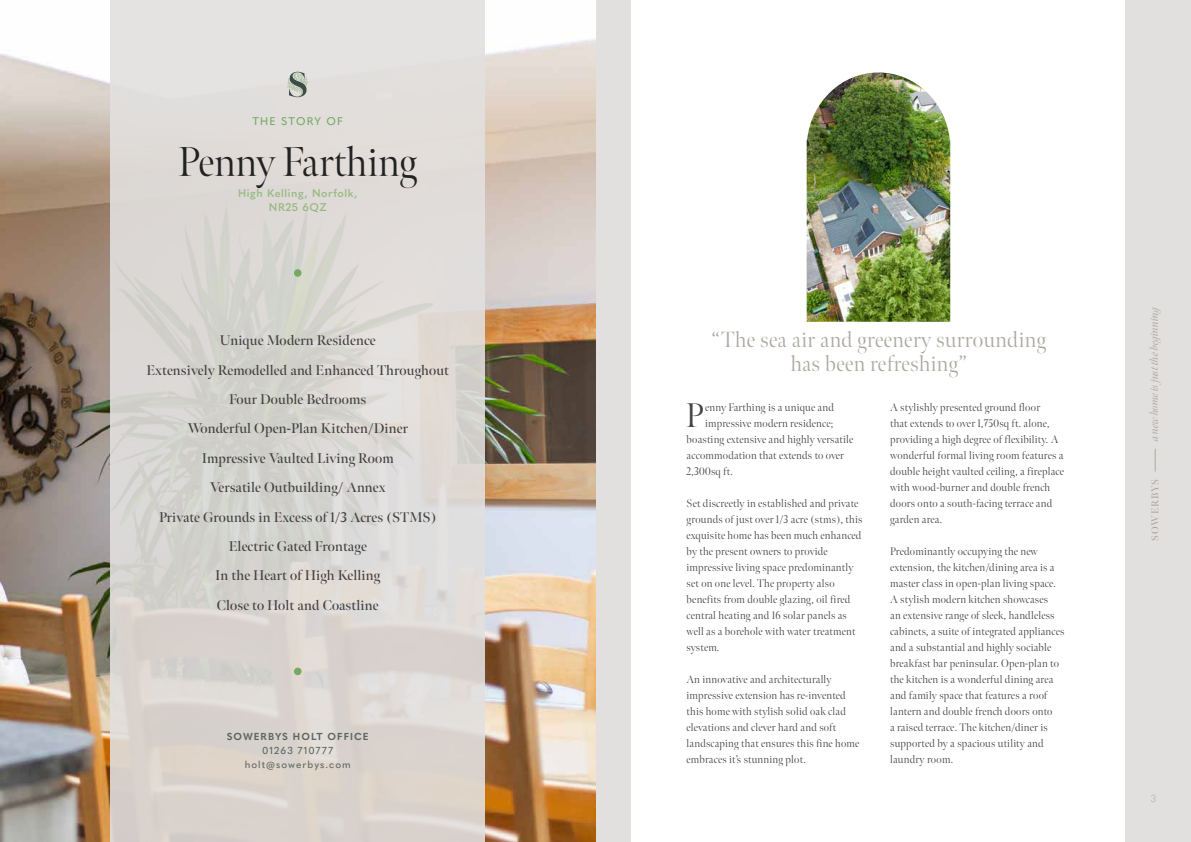
<style>
.page{position:relative;width:1191px;height:842px;background:#fff}
.page>*{position:absolute;margin:0;border:0;box-sizing:border-box;transform-origin:0 0}
.t1{font:300 41.5px "Meno Banner";color:#222223}
.t2{font:300 34px "Meno Banner";color:#434141}
.t3{font:300 22px/24px "Meno Banner";letter-spacing:.02em;color:#ada8a0;text-align:center}
.t4{font:600 14px/29.3px "Meno Banner";letter-spacing:.01em;color:#434141;text-align:center}
.t5{font:300 11px/16px "Meno Banner";letter-spacing:.02em;color:#434141}
.t6{font:600 11px/14px "Quasimoda";letter-spacing:.05em;color:#96ba81;text-align:center}
.t7{font:italic 11px "Meno Banner";letter-spacing:-.01em;color:#ada8a0}
.t8{font:500 11px "Quasimoda";letter-spacing:.1em;color:#76aa62}
.t9{font:500 10px/14px "Quasimoda";letter-spacing:.1em;color:#5e6662;text-align:center}
.t10{font:700 10px "Quasimoda";letter-spacing:.1em;color:#5e6662}
.t11{font:600 10px "Meno Banner";letter-spacing:.08em;color:#ada8a0}
.t12{font:300 10px "Quasimoda";color:#ada8a0}
</style>
<div class="page">
<div style="left:595px;top:0;width:596px;height:842px;background:#e2e0df"></div>
<svg style="left:1155px;top:449px;width:1px;height:22px"></svg>
<img style="left:0;top:0;width:595px;height:842px">
<svg style="left:111px;top:0;width:374px;height:842px;background:#dbd8d4"></svg>
<div style="left:294px;top:269px;width:7px;height:8px;background:#76aa62;border-radius:50%"></div>
<div style="left:294px;top:668px;width:7px;height:7px;background:#76aa62;border-radius:50%"></div>
<svg style="left:287px;top:72px;width:21px;height:25px"></svg>
<div style="left:631px;top:0;width:494px;height:842px;background:#fff"></div>
<img style="left:806px;top:72px;width:144px;height:250px">
<p class="t8" style="left:252px;top:113px;width:92px">THE STORY OF</p>
<h1 class="t1" style="left:178px;top:137px;width:240px">Penny Farthing</h1>
<p class="t6" style="left:238px;top:186px;width:120px">High Kelling, Norfolk,<br>NR25 6QZ</p>
<p class="t4" style="left:146px;top:326px;width:304px">Unique Modern Residence<br>Extensively Remodelled and Enhanced Throughout<br>Four Double Bedrooms<br>Wonderful Open-Plan Kitchen/Diner<br>Impressive Vaulted Living Room<br>Versatile Outbuilding/ Annex<br>Private Grounds in Excess of 1/3 Acres (STMS)<br>Electric Gated Frontage<br>In the Heart of High Kelling<br>Close to Holt and Coastline</p>
<p class="t10" style="left:227px;top:728px;width:143px">SOWERBYS HOLT OFFICE</p>
<p class="t9" style="left:245px;top:742px;width:107px">01263 710777 holt@sowerbys.com</p>
<h3 class="t3" style="left:711px;top:327px;width:336px">“The sea air and greenery surrounding has been refreshing”</h3>
<h2 class="t2" style="left:686px;top:395px;width:20px">P</h2>
<p class="t5" style="left:705px;top:399px;width:130px">enny Farthing is a unique and</p>
<p class="t5" style="left:705px;top:415px;width:130px">impressive modern residence;</p>
<p class="t5" style="left:686px;top:431px;width:168px">boasting extensive and highly versatile</p>
<p class="t5" style="left:686px;top:447px;width:159px">accommodation that extends to over</p>
<p class="t5" style="left:686px;top:463px;width:48px">2,300sq ft.</p>
<p class="t5" style="left:686px;top:495px;width:177px">Set discreetly in established and private grounds of just over 1/3 acre (stms), this exquisite home has been much enhanced by the present owners to provide impressive living space predominantly set on one level. The property also benefits from double glazing, oil fired central heating and 16 solar panels as well as a borehole with water treatment system.</p>
<p class="t5" style="left:686px;top:671px;width:174px">An innovative and architecturally impressive extension has re-invented this home with stylish solid oak clad elevations and clever hard and soft landscaping that ensures this fine home embraces it’s stunning plot.</p>
<p class="t5" style="left:890px;top:399px;width:175px">A stylishly presented ground floor<br>that extends to over 1,750sq ft. alone, providing a high degree of flexibility. A wonderful formal living room features a double height vaulted ceiling, a fireplace with wood-burner and double french doors onto a south-facing terrace and garden area.</p>
<p class="t5" style="left:890px;top:543px;width:176px">Predominantly occupying the new extension, the kitchen/dining area is a master class in open-plan living space.<br>A stylish modern kitchen showcases<br>an extensive range of sleek, handleless cabinets, a suite of integrated appliances and a substantial and highly sociable breakfast bar peninsular. Open-plan to the kitchen is a wonderful dining area and family space that features a roof lantern and double french doors onto<br>a raised terrace. The kitchen/diner is supported by a spacious utility and laundry room.</p>
<p class="t7" style="left:1147px;top:441px;width:138px;rotate:-90deg">a new home is just the beginning</p>
<p class="t11" style="left:1149px;top:541px;width:63px;rotate:-90deg">SOWERBYS</p>
<p class="t12" style="left:1150px;top:791px;width:7px">3</p>
</div>
